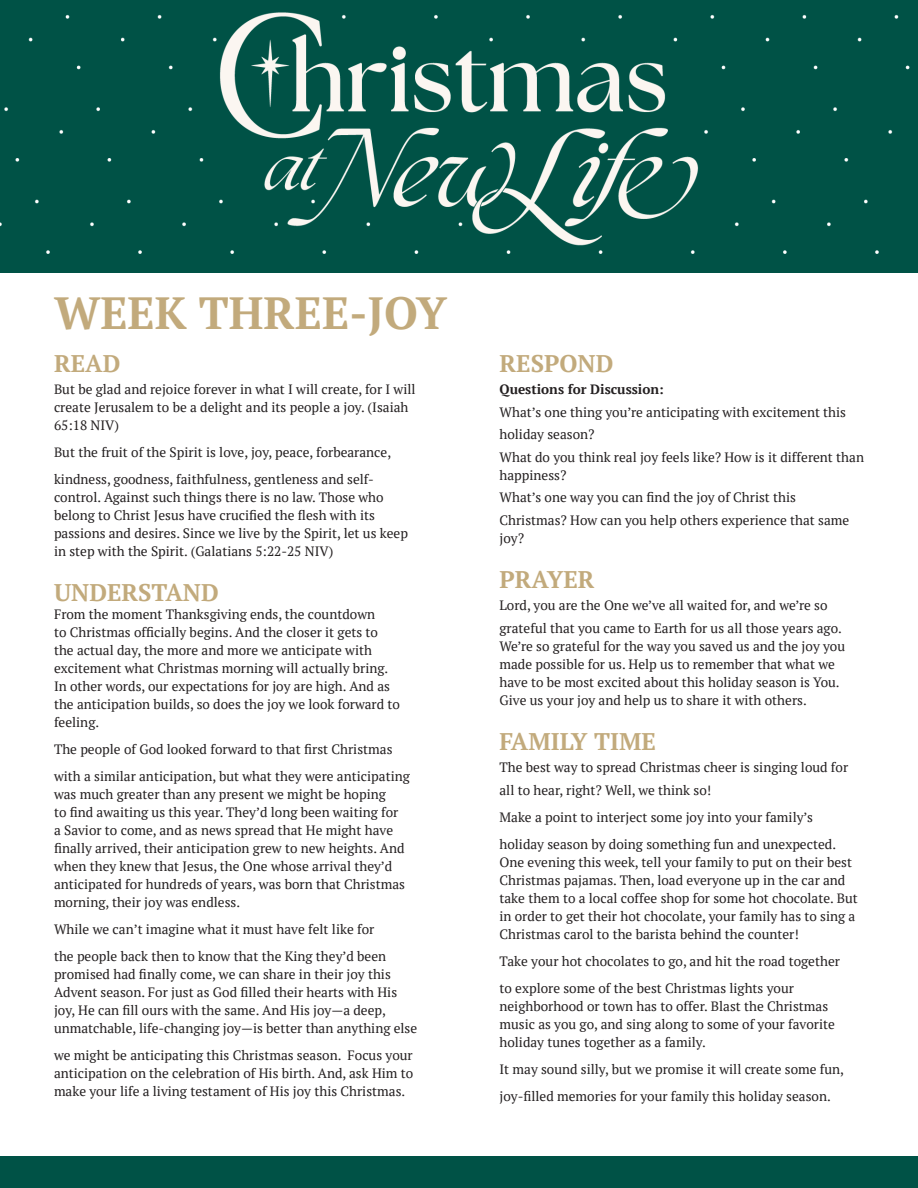
<style>
.page{position:relative;width:918px;height:1188px;background:#fff}
.page>*{position:absolute;margin:0;border:0;box-sizing:border-box;transform-origin:0 0}
.t1{font:700 45px "PT Serif";color:#c2aa7c}
.t2{font:700 24px "PT Serif";color:#c2aa7c}
.t3{font:13.5px/18px "PT Serif";color:#231f20}
.t4{font:700 13.5px "PT Serif";color:#231f20}
</style>
<div class="page">
<div style="left:0;top:1156px;width:918px;height:32px;background:#005246"></div>
<img style="left:0;top:0;width:918px;height:273px">
<p class="t1" style="left:54px;top:283px;width:395px">WEEK THREE-JOY</p>
<p class="t2" style="left:54px;top:348px;width:68px">READ</p>
<p class="t3" style="left:54px;top:381px;width:363px">But be glad and rejoice forever in what I will create, for I will create Jerusalem to be a delight and its people a joy. (Isaiah<br>65:18 NIV)</p>
<p class="t3" style="left:54px;top:439px;width:339px;line-height:27px">But the fruit of the Spirit is love, joy, peace, forbearance, kindness, goodness, faithfulness, gentleness and self-</p>
<p class="t3" style="left:54px;top:489px;width:355px">control. Against such things there is no law. Those who belong to Christ Jesus have crucified the flesh with its passions and desires. Since we live by the Spirit, let us keep in step with the Spirit. (Galatians 5:22-25 NIV)</p>
<p class="t2" style="left:54px;top:577px;width:166px">UNDERSTAND</p>
<p class="t3" style="left:54px;top:606px;width:348px">From the moment Thanksgiving ends, the countdown<br>to Christmas officially begins. And the closer it gets to the actual day, the more and more we anticipate with excitement what Christmas morning will actually bring.<br>In other words, our expectations for joy are high. And as the anticipation builds, so does the joy we look forward to feeling.</p>
<p class="t3" style="left:54px;top:736px;width:357px;line-height:27px">The people of God looked forward to that first Christmas with a similar anticipation, but what they were anticipating</p>
<p class="t3" style="left:54px;top:786px;width:353px">was much greater than any present we might be hoping<br>to find awaiting us this year. They’d long been waiting for a Savior to come, and as news spread that He might have finally arrived, their anticipation grew to new heights. And when they knew that Jesus, the One whose arrival they’d anticipated for hundreds of years, was born that Christmas morning, their joy was endless.</p>
<p class="t3" style="left:54px;top:916px;width:334px;line-height:27px">While we can’t imagine what it must have felt like for the people back then to know that the King they’d been</p>
<p class="t3" style="left:54px;top:966px;width:365px">promised had finally come, we can share in their joy this Advent season. For just as God filled their hearts with His joy, He can fill ours with the same. And His joy—a deep, unmatchable, life-changing joy—is better than anything else</p>
<p class="t3" style="left:54px;top:1047px;width:361px;text-align:justify">we might be anticipating this Christmas season. Focus your anticipation on the celebration of His birth. And, ask Him to make your life a living testament of His joy this Christmas.</p>
<p class="t2" style="left:500px;top:348px;width:115px">RESPOND</p>
<p class="t4" style="left:500px;top:381px;width:166px">Questions for Discussion:</p>
<p class="t3" style="left:500px;top:401px;width:348px;line-height:22.5px">What’s one thing you’re anticipating with excitement this holiday season?</p>
<p class="t3" style="left:500px;top:448px;width:366px">What do you think real joy feels like? How is it different than happiness?</p>
<p class="t3" style="left:500px;top:486px;width:351px;line-height:22.5px">What’s one way you can find the joy of Christ this<br>Christmas? How can you help others experience that same</p>
<p class="t3" style="left:500px;top:529px;width:26px">joy?</p>
<p class="t2" style="left:500px;top:564px;width:97px">PRAYER</p>
<p class="t3" style="left:500px;top:594px;width:344px;line-height:22.5px">Lord, you are the One we’ve all waited for, and we’re so grateful that you came to Earth for us all those years ago.</p>
<p class="t3" style="left:500px;top:637px;width:347px">We’re so grateful for the way you saved us and the joy you made possible for us. Help us to remember that what we have to be most excited about this holiday season is You.<br>Give us your joy and help us to share it with others.</p>
<p class="t2" style="left:500px;top:726px;width:158px">FAMILY TIME</p>
<p class="t3" style="left:500px;top:756px;width:350px;line-height:22.5px">The best way to spread Christmas cheer is singing loud for all to hear, right? Well, we think so!</p>
<p class="t3" style="left:500px;top:804px;width:338px;line-height:27px">Make a point to interject some joy into your family’s holiday season by doing something fun and unexpected.</p>
<p class="t3" style="left:500px;top:853px;width:360px">One evening this week, tell your family to put on their best Christmas pajamas. Then, load everyone up in the car and take them to a local coffee shop for some hot chocolate. But in order to get their hot chocolate, your family has to sing a Christmas carol to the barista behind the counter!</p>
<p class="t3" style="left:500px;top:948px;width:342px;line-height:27px">Take your hot chocolates to go, and hit the road together to explore some of the best Christmas lights your</p>
<p class="t3" style="left:500px;top:997px;width:337px">neighborhood or town has to offer. Blast the Christmas music as you go, and sing along to some of your favorite holiday tunes together as a family.</p>
<p class="t3" style="left:500px;top:1056px;width:346px;line-height:27px">It may sound silly, but we promise it will create some fun, joy-filled memories for your family this holiday season.</p>
</div>
